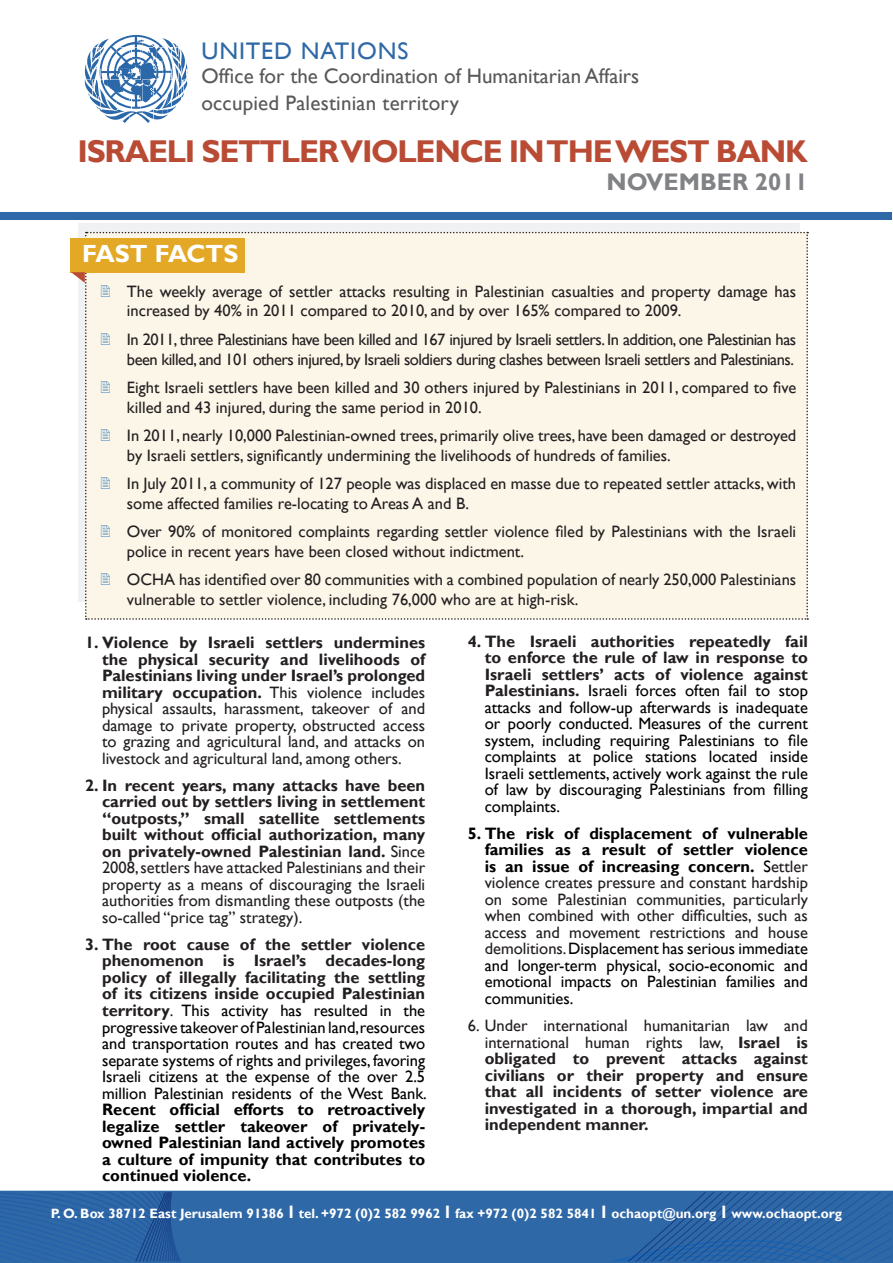
<style>
.page{position:relative;width:893px;height:1263px;background:#fff}
.page>*{position:absolute;margin:0;border:0;box-sizing:border-box;transform-origin:0 0}
.t1{font:700 31.5px "Gill Sans";letter-spacing:-.04em;color:#b94b34}
.t2{font:700 24.75px "Gill Sans";color:#fff}
.t3{font:24px "Gill Sans";letter-spacing:.04em;color:#2f68a7}
.t4{font:700 24px "Gill Sans";color:#808285}
.t5{font:21px "Gill Sans";color:#57585a}
.t6{font:16.5px/16.5px "Gill Sans";color:#231f20}
.t7{font:16.5px/16.5px "Gill Sans";color:#000;text-align:justify}
.t8{font:700 16.5px/16.5px "Gill Sans";color:#231f20;text-align:justify}
.t9{font:16.5px/19.8px "Gill Sans";letter-spacing:-.03em;color:#231f20}
.t10{font:700 13.5px "Gill Sans";color:#fff}
.s1{font-weight:700}
.s2{font-weight:400}
.s3{font-weight:700;color:#231f20}
.s4{color:#231f20}
.s5{font-weight:700;color:#000}
.s6{color:#000}
.s7{font-size:18px}
</style>
<div class="page">
<svg style="left:0;top:1191px;width:893px;height:72px;background:#2d65a6"></svg>
<div style="left:79px;top:224px;width:721px;height:378px;background:#f0f1f2"></div>
<svg style="left:85px;top:35px;width:103px;height:88px"></svg>
<div style="left:0;top:212px;width:891px;height:8px;background:#2f68a7"></div>
<div style="left:71px;top:232px;width:737px;height:388px;background:#fcf6e9"></div>
<p class="t3" style="left:201px;top:37px;width:209px">UNITED NATIONS</p>
<p class="t5" style="left:201px;top:64px;width:439px">Office for the Coordination of Humanitarian Affairs</p>
<p class="t5" style="left:201px;top:91px;width:259px">occupied Palestinian territory</p>
<p class="t1" style="left:78px;top:132px;width:732px">ISRAELI SETTLER VIOLENCE IN THE WEST BANK</p>
<p class="t4" style="left:607px;top:167px;width:203px">NOVEMBER 2011</p>
<p class="t2" style="left:82px;top:239px;width:158px">FAST FACTS</p>
<p class="t6" style="left:127px;top:281px;width:671px;line-height:19.8px">The weekly average of settler attacks resulting in Palestinian casualties and property damage has increased by 40% in 2011 compared to 2010, and by over 165% compared to 2009.</p>
<p class="t9" style="left:127px;top:330px;width:671px">In 2011, three Palestinians have been killed and 167 injured by Israeli settlers. In addition, one Palestinian has been killed, and 101 others injured, by Israeli soldiers during clashes between Israeli settlers and Palestinians.</p>
<p class="t6" style="left:127px;top:378px;width:671px;line-height:19.8px">Eight Israeli settlers have been killed and 30 others injured by Palestinians in 2011, compared to five killed and 43 injured, during the same period in 2010.</p>
<p class="t6" style="left:127px;top:426px;width:671px;line-height:19.8px">In 2011, nearly 10,000 Palestinian-owned trees, primarily olive trees, have been damaged or destroyed by Israeli settlers, significantly undermining the livelihoods of hundreds of families.</p>
<p class="t6" style="left:127px;top:474px;width:671px;line-height:19.8px">In July 2011, a community of 127 people was displaced en masse due to repeated settler attacks, with some affected families re-locating to Areas A and B.</p>
<p class="t6" style="left:127px;top:522px;width:671px;line-height:19.8px">Over 90% of monitored complaints regarding settler violence filed by Palestinians with the Israeli police in recent years have been closed without indictment.</p>
<p class="t6" style="left:127px;top:570px;width:671px;line-height:19.8px">OCHA has identified over 80 communities with a combined population of nearly 250,000 Palestinians vulnerable to settler violence, including 76,000 who are at high-risk.</p>
<p class="t6" style="left:102px;top:635px;width:325px;text-align:justify;text-indent:-17px"><span class="s1">1. Violence by Israeli settlers undermines the physical security and livelihoods of Palestinians living under Israel’s prolonged military occupation.</span> This violence includes physical assaults, harassment, takeover of and damage to private property, obstructed access to grazing and agricultural land, and attacks on livestock and agricultural land, among others.</p>
<p class="t8" style="left:102px;top:777px;width:325px;text-indent:-17px">2. In recent years, many attacks have been carried out by settlers living in settlement “outposts,” small satellite settlements built without official authorization, many on privately-owned Palestinian land. <span class="s2">Since 2008, settlers have attacked Palestinians and their property as a means of discouraging the Israeli authorities from dismantling these outposts (the so-called “price tag” strategy).</span></p>
<p class="t7" style="left:102px;top:936px;width:326px;text-indent:-17px"><span class="s3">3. The root cause of the settler violence phenomenon is Israel’s decades-long policy of illegally facilitating the settling of its citizens inside occupied Palestinian territory</span><span class="s4">.</span> This activity has resulted in the progressive takeover of Palestinian land,resources and transportation routes and has created two separate systems of rights and privileges, favoring Israeli citizens at the expense of the over 2.5 million Palestinian residents of the West Bank.<br><span class="s1">Recent official efforts to retroactively legalize settler takeover of privately&shy;owned Palestinian land actively promotes a culture of impunity that contributes to continued violence.</span></p>
<p class="t7" style="left:485px;top:633px;width:325px;text-indent:-17px"><span class="s3">4. The Israeli authorities repeatedly fail to enforce the rule of law in response to Israeli settlers’ acts of violence against Palestinians.</span> Israeli forces often fail to stop attacks and follow-up afterwards is inadequate or poorly conducted. Measures of the current system, including requiring Palestinians to file complaints at police stations located inside Israeli settlements, actively work against the rule of law by discouraging Palestinians from filling complaints.</p>
<p class="t6" style="left:485px;top:825px;width:325px;text-align:justify;text-indent:-17px"><span class="s5">5. The risk of displacement of vulnerable families as a result of settler violence is an issue of increasing concern.</span> <span class="s6">S</span>ettler violence creates pressure and constant hardship on some Palestinian communities, particularly when combined with other difficulties, such as access and movement restrictions and house demolitions. <span class="s6">Displacement has serious immediate and longer-term physical, socio-economic and emotional impacts on Palestinian families and communities.</span></p>
<p class="t8" style="left:485px;top:1018px;width:325px;text-indent:-17px"><span class="s2">6. Under international humanitarian law and international human rights law,</span> Israel is obligated to prevent attacks against civilians or their property and ensure that all incidents of setter violence are investigated in a thorough, impartial and independent manner.</p>
<p class="t10" style="left:51px;top:1206px;width:793px">P. O. Box 38712 East Jerusalem 91386 <span class="s7">l</span> tel. +972 (0)2 582 9962 <span class="s7">l</span> fax +972 (0)2 582 5841 <span class="s7">l</span> ochaopt@un.org <span class="s7">l</span> www.ochaopt.org</p>
</div>
